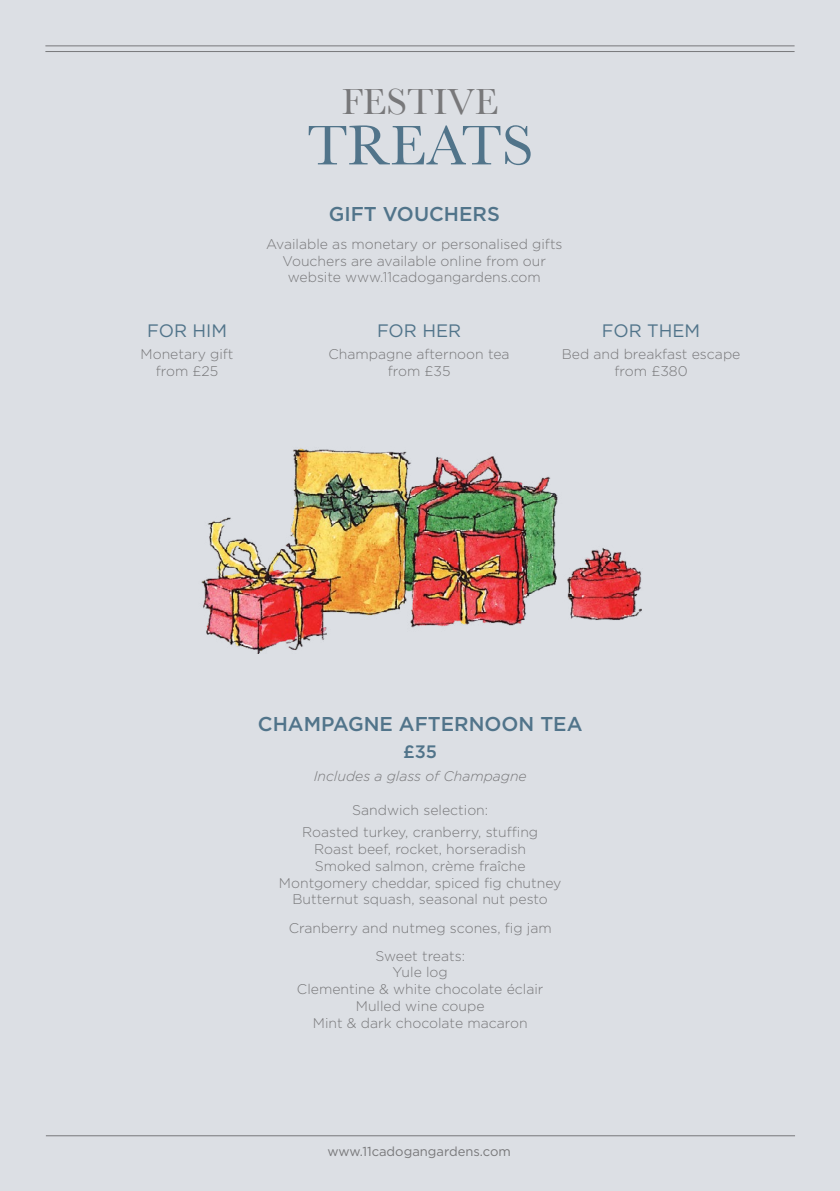
<style>
.page{position:relative;width:840px;height:1191px;background:#fff}
.page>*{position:absolute;margin:0;border:0;box-sizing:border-box;transform-origin:0 0}
.t1{font:58px "Baskerville";color:#51748a}
.t2{font:38px "Baskerville";color:#78787a}
.t3{font:500 20px "Gotham";color:#51748a}
.t4{font:18px "Gotham";color:#51748a}
.t5{font:500 18px "Gotham";color:#51748a}
.t6{font:300 14px/16.8px "Gotham";color:#78787a;text-align:center}
.t7{font:italic 300 14px "Gotham";color:#78787a}
.t8{font:13px "Gotham";color:#78787a}
</style>
<div class="page">
<div style="left:0;top:0;width:839px;height:1191px;background:#dcdfe4"></div>
<hr style="left:46px;top:1135px;width:748px;height:1px;background:#78787a">
<hr style="left:45px;top:45px;width:749px;height:1px;background:#78787a">
<hr style="left:45px;top:51px;width:749px;height:1px;background:#78787a">
<img style="left:201px;top:448px;width:441px;height:205px">
<p class="t4" style="left:147px;top:319px;width:81px">FOR HIM</p>
<p class="t6" style="left:140px;top:345px;width:94px">Monetary gift from £25</p>
<h2 class="t2" style="left:341px;top:80px;width:158px">FESTIVE</h2>
<h1 class="t1" style="left:307px;top:111px;width:227px">TREATS</h1>
<h3 class="t3" style="left:328px;top:200px;width:172px">GIFT VOUCHERS</h3>
<p class="t6" style="left:266px;top:235px;width:298px">Available as monetary or personalised gifts<br>Vouchers are available online from our website www.11cadogangardens.com</p>
<p class="t4" style="left:377px;top:319px;width:86px">FOR HER</p>
<p class="t6" style="left:328px;top:345px;width:182px">Champagne afternoon tea from £35</p>
<p class="t4" style="left:601px;top:319px;width:100px">FOR THEM</p>
<p class="t6" style="left:561px;top:345px;width:180px">Bed and breakfast escape from £380</p>
<h3 class="t3" style="left:258px;top:711px;width:326px">CHAMPAGNE AFTERNOON TEA</h3>
<p class="t5" style="left:403px;top:740px;width:35px">£35</p>
<p class="t7" style="left:313px;top:767px;width:214px">Includes a glass of Champagne</p>
<p class="t6" style="left:302px;top:798px;width:237px;line-height:22.4px">Sandwich selection:<br>Roasted turkey, cranberry, stuffing</p>
<p class="t6" style="left:279px;top:840px;width:284px">Roast beef, rocket, horseradish<br>Smoked salmon, crème fraîche Montgomery cheddar, spiced fig chutney Butternut squash, seasonal nut pesto</p>
<p class="t6" style="left:288px;top:913px;width:264px;line-height:28.2px">Cranberry and nutmeg scones, fig jam<br>Sweet treats:</p>
<p class="t6" style="left:297px;top:963px;width:248px">Yule log<br>Clementine &amp; white chocolate éclair<br>Mulled wine coupe<br>Mint &amp; dark chocolate macaron</p>
<p class="t8" style="left:327px;top:1143px;width:185px">www.11cadogangardens.com</p>
</div>
